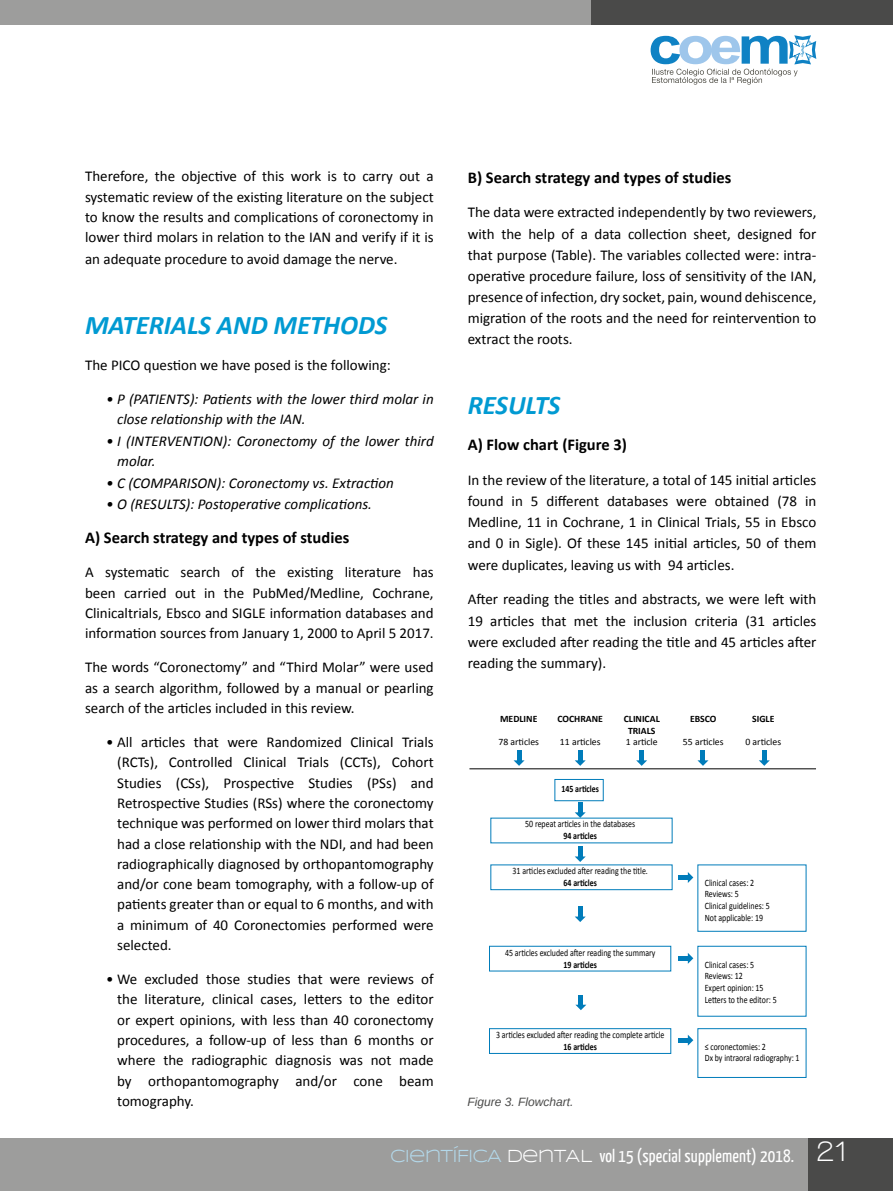
<style>
.page{position:relative;width:893px;height:1191px;background:#fff}
.page>*{position:absolute;margin:0;border:0;box-sizing:border-box;transform-origin:0 0}
.t1{font:italic 700 27px "Calibri";letter-spacing:-.005em;color:#019ad2}
.t2{font:18px "Yanone Kaffeesatz";letter-spacing:.01em;color:#fff}
.t3{font:700 16.5px "Calibri";color:#000}
.t4{font:15px/20.2px "Calibri";color:#000;text-align:justify}
.t5{font:italic 15px/20.2px "Calibri";color:#000}
.t6{font:italic 12px "Arimo";color:#4a4a49}
.t7{font:9.75px/11.7px "Calibri";color:#000;scale:.81 1}
.t8{font:700 9.75px "Calibri";color:#000;scale:.81 1}
.t9{font:9.75px "Calibri";color:#000}
.t10{font:700 9.75px "Calibri";color:#000}
.s1{font-family:"Syncopate";color:#b3d8ea}
.s2{font-family:"Syncopate"}
.s3{font-family:"Walkway";font-weight:700;font-size:30px}
</style>
<div class="page">
<div style="left:0;top:1138px;width:893px;height:53px;background:#9d9d9c"></div>
<div style="left:808px;top:1138px;width:85px;height:53px;background:#4a4a49"></div>
<div style="left:0;top:0;width:893px;height:25px;background:#9d9d9c"></div>
<div style="left:591px;top:0;width:302px;height:25px;background:#4a4a49"></div>
<svg style="left:651px;top:35px;width:165px;height:50px"></svg>
<div style="left:554px;top:779px;width:50px;height:22px;border:1px solid #007cba"></div>
<div style="left:490px;top:864px;width:182px;height:26px;border:1px solid #007cba"></div>
<div style="left:489px;top:1028px;width:182px;height:25px;border:1px solid #007cba"></div>
<div style="left:697px;top:1028px;width:109px;height:49px;border:1px solid #007cba"></div>
<hr style="left:517px;top:750px;width:4px;height:11px;background:#007cba">
<svg style="left:514px;top:760px;width:11px;height:6px"></svg>
<div style="left:578px;top:750px;width:5px;height:11px;background:#007cba"></div>
<svg style="left:575px;top:760px;width:11px;height:6px"></svg>
<div style="left:578px;top:802px;width:5px;height:11px;background:#007cba"></div>
<svg style="left:575px;top:812px;width:11px;height:6px"></svg>
<div style="left:578px;top:846px;width:5px;height:11px;background:#007cba"></div>
<svg style="left:575px;top:856px;width:11px;height:6px"></svg>
<div style="left:578px;top:906px;width:5px;height:11px;background:#007cba"></div>
<svg style="left:575px;top:916px;width:11px;height:6px"></svg>
<div style="left:578px;top:994px;width:5px;height:11px;background:#007cba"></div>
<svg style="left:575px;top:1004px;width:11px;height:6px"></svg>
<div style="left:639px;top:750px;width:5px;height:11px;background:#007cba"></div>
<svg style="left:636px;top:760px;width:11px;height:6px"></svg>
<hr style="left:701px;top:750px;width:4px;height:11px;background:#007cba">
<svg style="left:697px;top:760px;width:11px;height:6px"></svg>
<div style="left:762px;top:750px;width:5px;height:11px;background:#007cba"></div>
<svg style="left:759px;top:760px;width:11px;height:6px"></svg>
<hr style="left:469px;top:768px;width:347px;height:1px;background:#000">
<div style="left:678px;top:875px;width:10px;height:5px;background:#007cba"></div>
<svg style="left:688px;top:872px;width:5px;height:11px"></svg>
<hr style="left:678px;top:956px;width:10px;height:4px;background:#007cba">
<svg style="left:688px;top:953px;width:5px;height:10px"></svg>
<div style="left:678px;top:1037px;width:10px;height:5px;background:#007cba"></div>
<svg style="left:688px;top:1035px;width:5px;height:10px"></svg>
<p class="t4" style="left:85px;top:166px;width:350px">Therefore, the objective of this work is to carry out a systematic review of the existing literature on the subject to know the results and complications of coronectomy in lower third molars in relation to the IAN and verify if it is</p>
<p class="t4" style="left:85px;top:249px;width:314px">an adequate procedure to avoid damage the nerve.</p>
<h1 class="t1" style="left:85px;top:308px;width:304px">MATERIALS AND METHODS</h1>
<p class="t4" style="left:85px;top:355px;width:307px">The PICO question we have posed is the following:</p>
<p class="t5" style="left:117px;top:388px;width:318px;text-indent:-11px">• P (PATIENTS): Patients with the lower third molar in close relationship with the IAN.</p>
<p class="t5" style="left:117px;top:430px;width:318px;text-indent:-11px">• I (INTERVENTION): Coronectomy of the lower third molar.</p>
<p class="t5" style="left:106px;top:472px;width:289px">• C (COMPARISON): Coronectomy vs. Extraction</p>
<p class="t5" style="left:106px;top:493px;width:267px">• O (RESULTS): Postoperative complications.</p>
<p class="t3" style="left:85px;top:527px;width:266px">A) Search strategy and types of studies</p>
<p class="t4" style="left:85px;top:562px;width:350px">A systematic search of the existing literature has been carried out in the PubMed/Medline, Cochrane, Clinicaltrials, Ebsco and SIGLE information databases and information sources from January 1, 2000 to April 5 2017.</p>
<p class="t4" style="left:85px;top:657px;width:350px">The words “Coronectomy” and “Third Molar” were used as a search algorithm, followed by a manual or pearling search of the articles included in this review.</p>
<p class="t4" style="left:117px;top:732px;width:318px;text-indent:-11px">• All articles that were Randomized Clinical Trials (RCTs), Controlled Clinical Trials (CCTs), Cohort Studies (CSs), Prospective Studies (PSs) and Retrospective Studies (RSs) where the coronectomy technique was performed on lower third molars that had a close relationship with the NDI, and had been radiographically diagnosed by orthopantomography and/or cone beam tomography, with a follow-up of patients greater than or equal to 6 months, and with a minimum of 40 Coronectomies performed were selected.</p>
<p class="t4" style="left:117px;top:969px;width:318px;text-indent:-11px">• We excluded those studies that were reviews of the literature, clinical cases, letters to the editor or expert opinions, with less than 40 coronectomy procedures, a follow-up of less than 6 months or where the radiographic diagnosis was not made by orthopantomography and/or cone beam tomography.</p>
<p class="t3" style="left:468px;top:166px;width:265px">B) Search strategy and types of studies</p>
<p class="t4" style="left:468px;top:202px;width:350px;line-height:21px">The data were extracted independently by two reviewers, with the help of a data collection sheet, designed for that purpose (Table). The variables collected were: intra&shy;operative procedure failure, loss of sensitivity of the IAN, presence of infection, dry socket, pain, wound dehiscence, migration of the roots and the need for reintervention to extract the roots.</p>
<h1 class="t1" style="left:468px;top:388px;width:94px">RESULTS</h1>
<p class="t3" style="left:468px;top:434px;width:161px">A) Flow chart (Figure 3)</p>
<p class="t4" style="left:468px;top:470px;width:350px;line-height:21px">In the review of the literature, a total of 145 initial articles found in 5 different databases were obtained (78 in Medline, 11 in Cochrane, 1 in Clinical Trials, 55 in Ebsco and 0 in Sigle). Of these 145 initial articles, 50 of them were duplicates, leaving us with 94 articles.</p>
<p class="t4" style="left:468px;top:589px;width:350px;line-height:21px">After reading the titles and abstracts, we were left with 19 articles that met the inclusion criteria (31 articles were excluded after reading the title and 45 articles after reading the summary).</p>
<p class="t10" style="left:500px;top:712px;width:39px">MEDLINE</p>
<p class="t10" style="left:557px;top:712px;width:47px">COCHRANE</p>
<p class="t10" style="left:624px;top:712px;width:38px">CLINICAL</p>
<p class="t10" style="left:690px;top:712px;width:28px">EBSCO</p>
<p class="t10" style="left:752px;top:712px;width:24px">SIGLE</p>
<p class="t10" style="left:628px;top:724px;width:29px">TRIALS</p>
<p class="t9" style="left:498px;top:736px;width:42px">78 articles</p>
<p class="t9" style="left:560px;top:736px;width:42px">11 articles</p>
<p class="t9" style="left:626px;top:736px;width:33px">1 article</p>
<p class="t9" style="left:683px;top:736px;width:42px">55 articles</p>
<p class="t9" style="left:745px;top:736px;width:37px">0 articles</p>
<p class="t8" style="left:561px;top:782px;width:48px">145 articles</p>
<p class="t7" style="left:525px;top:818px;width:137px">50 repeat articles in the databases</p>
<p class="t8" style="left:563px;top:829px;width:43px">94 articles</p>
<p class="t7" style="left:513px;top:865px;width:169px">31 articles excluded after reading the title.</p>
<p class="t8" style="left:563px;top:876px;width:43px">64 articles</p>
<p class="t7" style="left:705px;top:876px;width:82px">Clinical cases: 2<br>Reviews: 5<br>Clinical guidelines: 5<br>Not applicable: 19</p>
<p class="t7" style="left:505px;top:947px;width:187px">45 articles excluded after reading the summary</p>
<p class="t8" style="left:563px;top:958px;width:43px">19 articles</p>
<p class="t7" style="left:705px;top:958px;width:90px">Clinical cases: 5<br>Reviews: 12<br>Expert opinion: 15<br>Letters to the editor: 5</p>
<p class="t7" style="left:496px;top:1028px;width:209px">3 articles excluded after reading the complete article</p>
<p class="t8" style="left:564px;top:1040px;width:43px">16 articles</p>
<p class="t7" style="left:705px;top:1040px;width:119px">≤ coronectomies: 2<br>Dx by intraoral radiography: 1</p>
<p class="t6" style="left:467px;top:1094px;width:108px">Figure 3. Flowchart.</p>
<p class="t2" style="left:390px;top:1144px;width:458px"><span class="s1">CIENTÍFICA</span> <span class="s2">DENTAL</span> vol 15 (special supplement) 2018. <span class="s3">21</span></p>
</div>
